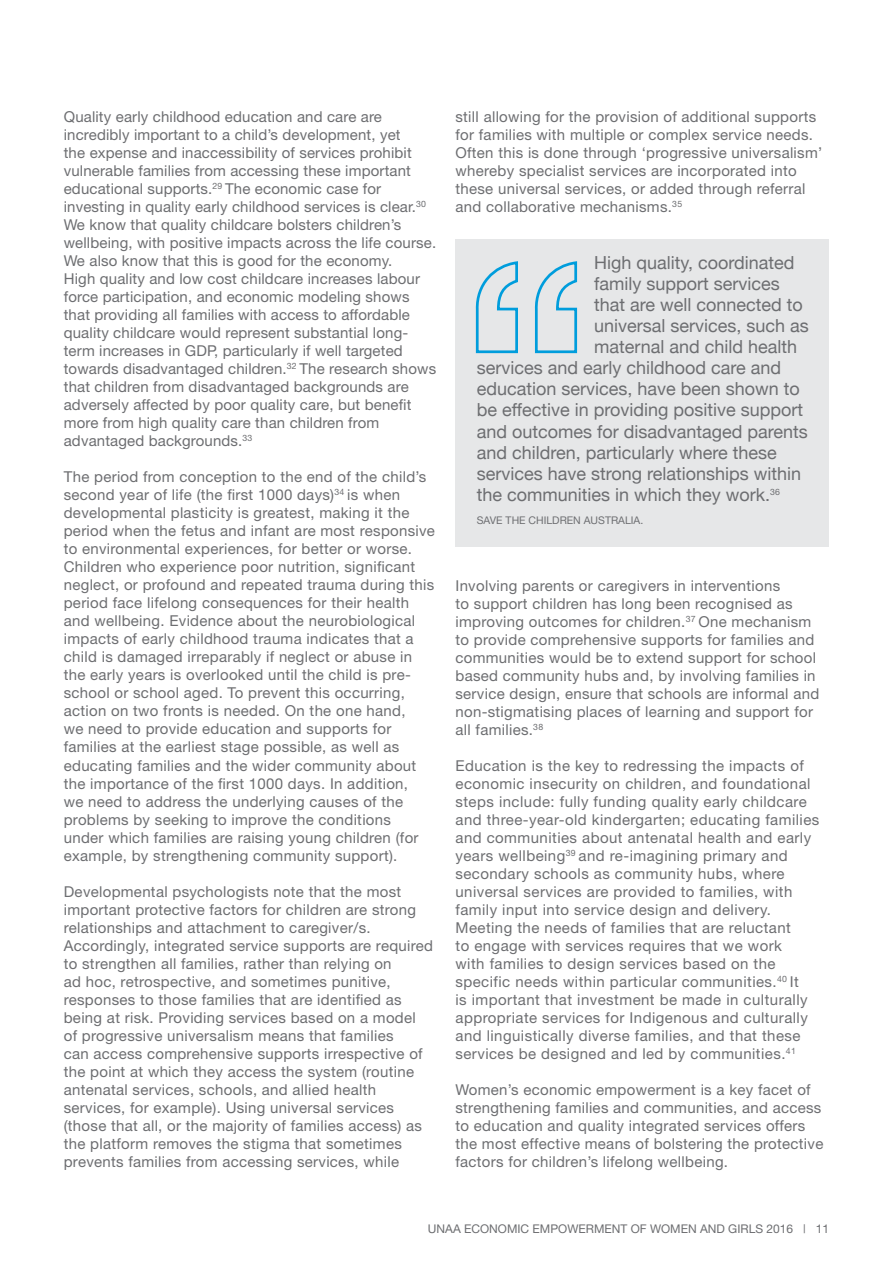
<style>
.page{position:relative;width:893px;height:1263px;background:#fff}
.page>*{position:absolute;margin:0;border:0;box-sizing:border-box;transform-origin:0 0}
.t1{font:18px "Helvetica Neue";color:#6d6e71}
.t2{font:15px/18px "Helvetica Neue";letter-spacing:.02em;color:#6d6e71}
.t3{font:12px "Helvetica Neue";color:#6d6e71}
.t4{font:10.5px "Helvetica Neue";color:#6d6e71}
</style>
<div class="page">
<div style="left:455px;top:240px;width:374px;height:307px;background:#e6e7e8"></div>
<svg style="left:475px;top:261px;width:103px;height:93px"></svg>
<p class="t2" style="left:64px;top:108px;width:374px">Quality early childhood education and care are incredibly important to a child’s development, yet<br>the expense and inaccessibility of services prohibit vulnerable families from accessing these important educational supports.<sup>29</sup> The economic case for investing in quality early childhood services is clear.<sup>30<br></sup>We know that quality childcare bolsters children’s wellbeing, with positive impacts across the life course.<br>We also know that this is good for the economy.<br>High quality and low cost childcare increases labour force participation, and economic modeling shows that providing all families with access to affordable quality childcare would represent substantial long&shy;term increases in GDP, particularly if well targeted towards disadvantaged children.<sup>32</sup> The research shows that children from disadvantaged backgrounds are adversely affected by poor quality care, but benefit more from high quality care than children from advantaged backgrounds.<sup>33</sup></p>
<p class="t2" style="left:64px;top:468px;width:373px">The period from conception to the end of the child’s second year of life (the first 1000 days)<sup>34</sup> is when developmental plasticity is greatest, making it the period when the fetus and infant are most responsive to environmental experiences, for better or worse.<br>Children who experience poor nutrition, significant neglect, or profound and repeated trauma during this period face lifelong consequences for their health and wellbeing. Evidence about the neurobiological impacts of early childhood trauma indicates that a child is damaged irreparably if neglect or abuse in the early years is overlooked until the child is pre&shy;school or school aged. To prevent this occurring, action on two fronts is needed. On the one hand,<br>we need to provide education and supports for families at the earliest stage possible, as well as educating families and the wider community about the importance of the first 1000 days. In addition,<br>we need to address the underlying causes of the problems by seeking to improve the conditions<br>under which families are raising young children (for example, by strengthening community support).</p>
<p class="t2" style="left:64px;top:882px;width:371px">Developmental psychologists note that the most important protective factors for children are strong relationships and attachment to caregiver/s.<br>Accordingly, integrated service supports are required to strengthen all families, rather than relying on<br>ad hoc, retrospective, and sometimes punitive, responses to those families that are identified as being at risk. Providing services based on a model<br>of progressive universalism means that families<br>can access comprehensive supports irrespective of the point at which they access the system (routine antenatal services, schools, and allied health services, for example). Using universal services (those that all, or the majority of families access) as the platform removes the stigma that sometimes prevents families from accessing services, while</p>
<p class="t2" style="left:455px;top:108px;width:368px">still allowing for the provision of additional supports for families with multiple or complex service needs.<br>Often this is done through ‘progressive universalism’ whereby specialist services are incorporated into these universal services, or added through referral and collaborative mechanisms.<sup>35</sup></p>
<p class="t1" style="left:594px;top:252px;width:202px">High quality, coordinated</p>
<p class="t1" style="left:594px;top:273px;width:187px">family support services</p>
<p class="t1" style="left:594px;top:294px;width:210px">that are well connected to</p>
<p class="t1" style="left:594px;top:315px;width:216px">universal services, such as</p>
<p class="t1" style="left:594px;top:336px;width:205px">maternal and child health</p>
<p class="t1" style="left:477px;top:357px;width:306px">services and early childhood care and</p>
<p class="t1" style="left:477px;top:378px;width:325px">education services, have been shown to</p>
<p class="t1" style="left:477px;top:399px;width:328px">be effective in providing positive support</p>
<p class="t1" style="left:477px;top:420px;width:333px">and outcomes for disadvantaged parents</p>
<p class="t1" style="left:477px;top:441px;width:302px">and children, particularly where these</p>
<p class="t1" style="left:477px;top:462px;width:326px">services have strong relationships within</p>
<p class="t1" style="left:477px;top:483px;width:305px">the communities in which they work.<sup>36</sup></p>
<p class="t4" style="left:477px;top:514px;width:168px">SAVE THE CHILDREN AUSTRALIA.</p>
<p class="t2" style="left:455px;top:577px;width:365px">Involving parents or caregivers in interventions<br>to support children has long been recognised as improving outcomes for children.<sup>37</sup> One mechanism to provide comprehensive supports for families and communities would be to extend support for school based community hubs and, by involving families in service design, ensure that schools are informal and non-stigmatising places of learning and support for all families.<sup>38</sup></p>
<p class="t2" style="left:455px;top:757px;width:365px">Education is the key to redressing the impacts of economic insecurity on children, and foundational steps include: fully funding quality early childcare and three-year-old kindergarten; educating families and communities about antenatal health and early years wellbeing<sup>39</sup> and re-imagining primary and secondary schools as community hubs, where universal services are provided to families, with family input into service design and delivery.<br>Meeting the needs of families that are reluctant<br>to engage with services requires that we work<br>with families to design services based on the specific needs within particular communities.<sup>40</sup> It<br>is important that investment be made in culturally appropriate services for Indigenous and culturally and linguistically diverse families, and that these services be designed and led by communities.<sup>41</sup></p>
<p class="t2" style="left:455px;top:1081px;width:369px">Women’s economic empowerment is a key facet of strengthening families and communities, and access to education and quality integrated services offers the most effective means of bolstering the protective factors for children’s lifelong wellbeing.</p>
<p class="t3" style="left:428px;top:1221px;width:403px">UNAA ECONOMIC EMPOWERMENT OF WOMEN AND GIRLS 2016 | 11</p>
</div>
